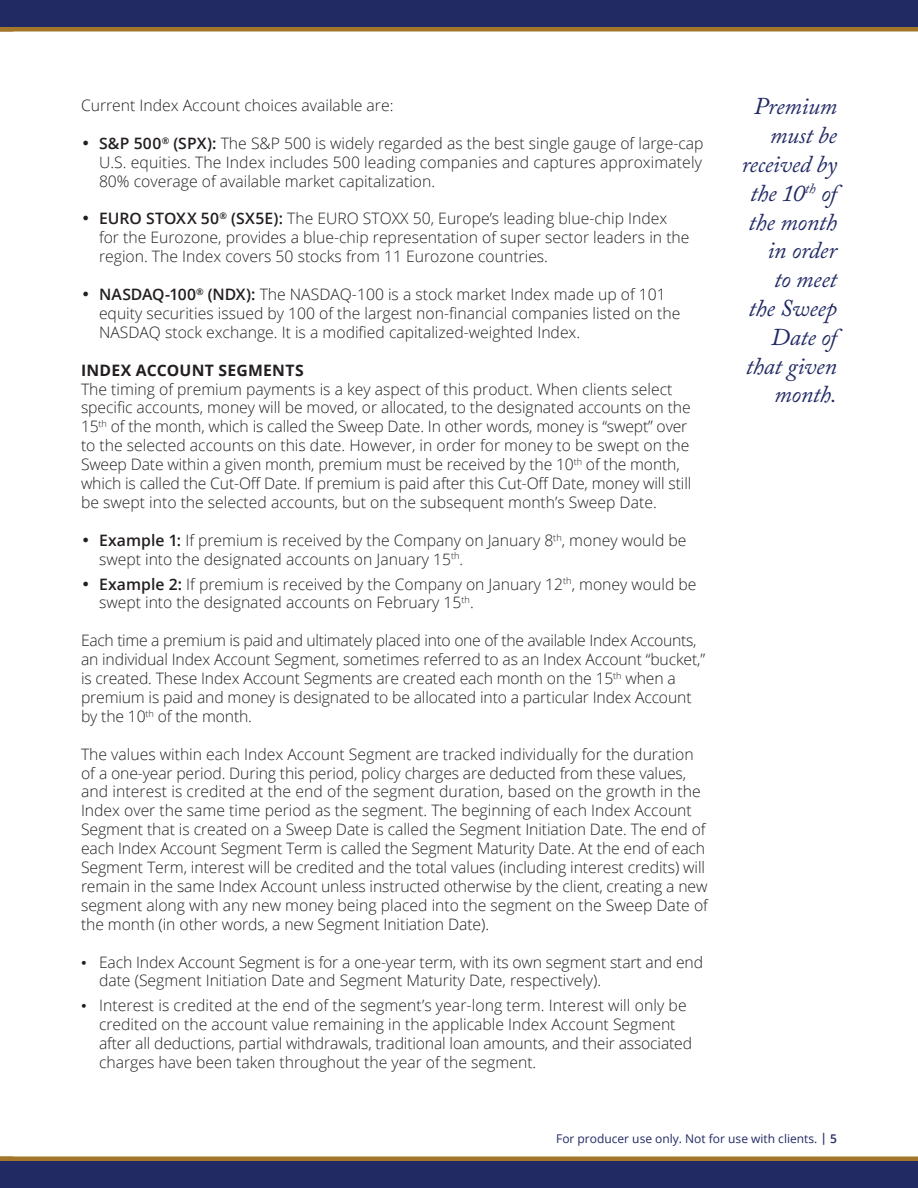
<style>
.page{position:relative;width:918px;height:1188px;background:#fff}
.page>*{position:absolute;margin:0;border:0;box-sizing:border-box;transform-origin:0 0}
.t1{font:italic 24px/28.8px "Adobe Caslon Pro";letter-spacing:-.01em;color:#222a64;text-align:right}
.t2{font:300 15.75px/18.9px "Open Sans";color:#231f20}
.t3{font:700 15.75px "Open Sans";letter-spacing:.015em;color:#231f20}
.t4{font:12px "Open Sans";color:#222a64}
.s1{font-family:"Futura BT";font-weight:500;font-style:italic}
.s2{font-weight:600}
.s3{font-family:"Garamond";font-weight:400}
</style>
<div class="page">
<div style="left:0;top:0;width:918px;height:27px;background:#222a64"></div>
<div style="left:0;top:27px;width:918px;height:5px;background:#a2762b"></div>
<div style="left:0;top:1161px;width:918px;height:27px;background:#222a64"></div>
<div style="left:0;top:1156px;width:918px;height:5px;background:#a2762b"></div>
<p class="t2" style="left:81px;top:95px;width:314px">Current Index Account choices available are:</p>
<p class="t2" style="left:99px;top:133px;width:606px;text-align:justify;text-indent:-18px"><span class="s1">•</span> <span class="s2">S&amp;P 500</span><sup>®</sup> <span class="s2">(SPX):</span> The S&amp;P 500 is widely regarded as the best single gauge of large-cap U.S. equities. The Index includes 500 leading companies and captures approximately 80% coverage of available market capitalization.</p>
<p class="t2" style="left:99px;top:209px;width:592px;text-indent:-18px"><span class="s1">•</span> <span class="s2">EURO STOXX 50</span><sup>®</sup> <span class="s2">(SX5E):</span> The EURO STOXX 50, Europe’s leading blue-chip Index for the Eurozone, provides a blue-chip representation of super sector leaders in the region. The Index covers 50 stocks from 11 Eurozone countries.</p>
<p class="t2" style="left:99px;top:284px;width:583px;text-indent:-18px"><span class="s1">•</span> <span class="s2">NASDAQ-100</span><sup>®</sup> <span class="s2">(NDX):</span> The NASDAQ-100 is a stock market Index made up of 101 equity securities issued by 100 of the largest non-financial companies listed on the<br>NASDAQ stock exchange. It is a modified capitalized-weighted Index.</p>
<p class="t3" style="left:81px;top:359px;width:224px">INDEX ACCOUNT SEGMENTS</p>
<p class="t2" style="left:81px;top:379px;width:612px">The timing of premium payments is a key aspect of this product. When clients select specific accounts, money will be moved, or allocated, to the designated accounts on the 15<sup>th</sup> of the month, which is called the Sweep Date. In other words, money is “swept” over to the selected accounts on this date. However, in order for money to be swept on the Sweep Date within a given month, premium must be received by the 10<sup>th</sup> of the month, which is called the Cut-Off Date. If premium is paid after this Cut-Off Date, money will still be swept into the selected accounts, but on the subsequent month’s Sweep Date.</p>
<p class="t2" style="left:99px;top:530px;width:589px;text-indent:-18px"><span class="s1">•</span> <span class="s2">Example 1:</span> If premium is received by the Company on January 8<sup>th</sup>, money would be swept into the designated accounts on January 15<sup>th</sup>.</p>
<p class="t2" style="left:99px;top:574px;width:599px;text-indent:-18px"><span class="s1">•</span> <span class="s2">Example 2:</span> If premium is received by the Company on January 12<sup>th</sup>, money would be swept into the designated accounts on February 15<sup>th</sup>.</p>
<p class="t2" style="left:81px;top:631px;width:626px">Each time a premium is paid and ultimately placed into one of the available Index Accounts, an individual Index Account Segment, sometimes referred to as an Index Account “bucket,” is created. These Index Account Segments are created each month on the 15<sup>th</sup> when a premium is paid and money is designated to be allocated into a particular Index Account by the 10<sup>th</sup> of the month.</p>
<p class="t2" style="left:81px;top:744px;width:628px">The values within each Index Account Segment are tracked individually for the duration of a one-year period. During this period, policy charges are deducted from these values, and interest is credited at the end of the segment duration, based on the growth in the Index over the same time period as the segment. The beginning of each Index Account Segment that is created on a Sweep Date is called the Segment Initiation Date. The end of each Index Account Segment Term is called the Segment Maturity Date. At the end of each Segment Term, interest will be credited and the total values (including interest credits) will remain in the same Index Account unless instructed otherwise by the client, creating a new segment along with any new money being placed into the segment on the Sweep Date of the month (in other words, a new Segment Initiation Date).</p>
<p class="t2" style="left:99px;top:952px;width:606px;text-indent:-18px"><span class="s3">•</span> Each Index Account Segment is for a one-year term, with its own segment start and end date (Segment Initiation Date and Segment Maturity Date, respectively).</p>
<p class="t2" style="left:99px;top:996px;width:595px;text-indent:-18px"><span class="s3">•</span> Interest is credited at the end of the segment’s year-long term. Interest will only be credited on the account value remaining in the applicable Index Account Segment after all deductions, partial withdrawals, traditional loan amounts, and their associated charges have been taken throughout the year of the segment.</p>
<p class="t1" style="left:742px;top:92px;width:97px">Premium must be received by the 10<sup>th</sup> of the month in order<br>to meet the Sweep<br>Date of that given month.</p>
<p class="t4" style="left:556px;top:1131px;width:282px">For producer use only. Not for use with clients. <span class="s2">| 5</span></p>
</div>
